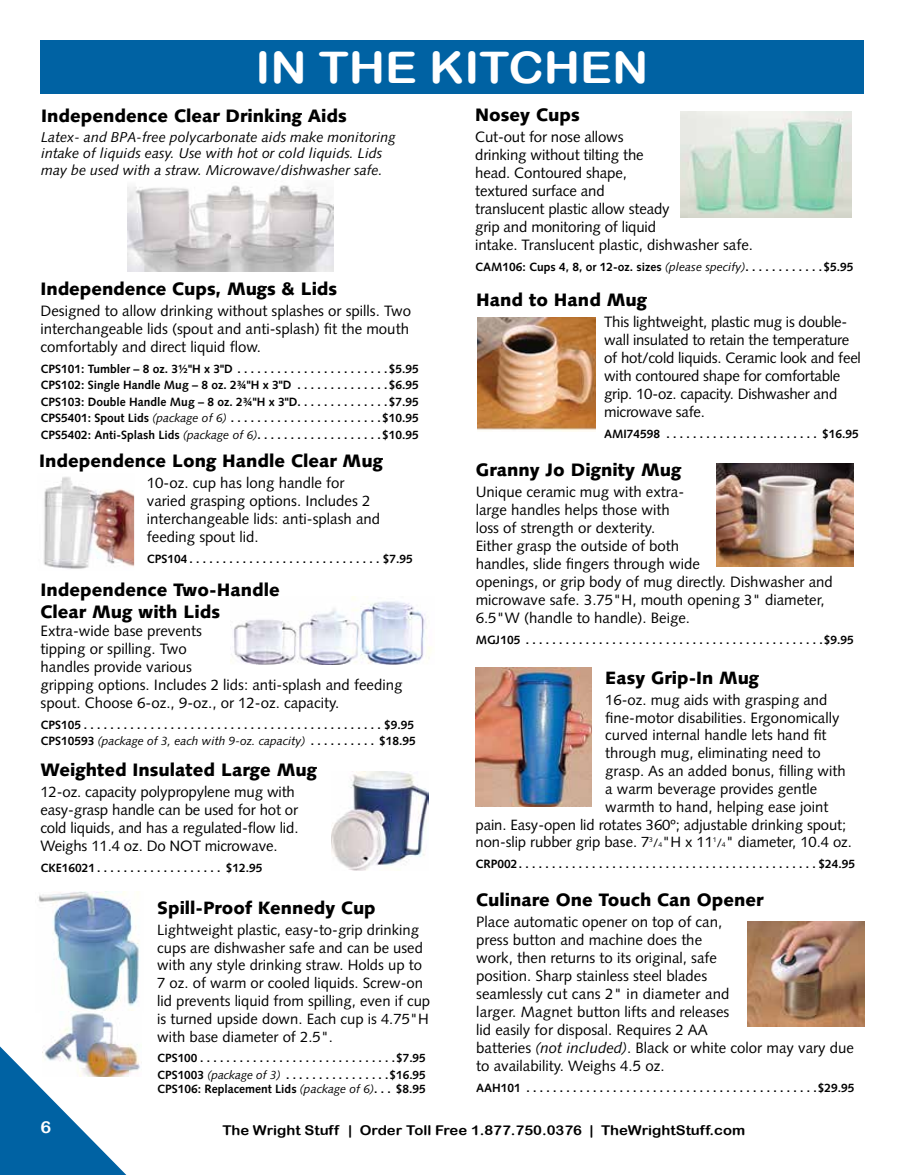
<style>
.page{position:relative;width:905px;height:1175px;background:#fff}
.page>*{position:absolute;margin:0;border:0;box-sizing:border-box;transform-origin:0 0}
.t1{font:43.5px "Arial Rounded MT Bold";color:#fff;scale:1.1 1}
.t2{font:900 18px/21.6px "Syntax LT Std";color:#000}
.t3{font:900 17.85px "Syntax LT Std";color:#000}
.t4{font:16.5px "Arial Rounded MT Bold";color:#fff;scale:1.1 1}
.t5{font:15px/18px "Syntax LT Std";color:#000}
.t6{font:14.85px/17.9px "Syntax LT Std";color:#000}
.t7{font:italic 14.25px/16.5px "Syntax LT Std";color:#000}
.t8{font:13.5px "Arial Rounded MT Bold";color:#000;scale:1.1 1}
.t9{font:700 12px/16.5px "Syntax LT Std";color:#000}
.t10{font:700 11.85px/16.4px "Syntax LT Std";color:#000}
.s1{font-weight:400;font-style:italic}
.s2{font-size:11.85px}
.s3{font-size:6.9px}
.s4{font-style:italic}
</style>
<div class="page">
<svg style="left:0;top:1046px;width:129px;height:128px"></svg>
<div style="left:40px;top:40px;width:823px;height:53px;background:#0062a3"></div>
<img style="left:43px;top:477px;width:90px;height:92px">
<div style="left:37px;top:473px;width:98px;height:98px;border:1px solid #fff"></div>
<img style="left:234px;top:596px;width:198px;height:68px">
<img style="left:127px;top:185px;width:206px;height:86px">
<img style="left:681px;top:112px;width:170px;height:106px">
<img style="left:38px;top:891px;width:101px;height:120px">
<div style="left:41px;top:1011px;width:102px;height:65px;background:#fff"></div>
<img style="left:43px;top:1013px;width:97px;height:63px">
<img style="left:475px;top:667px;width:116px;height:139px">
<img style="left:477px;top:318px;width:118px;height:114px">
<img style="left:332px;top:771px;width:96px;height:99px">
<img style="left:716px;top:463px;width:137px;height:103px">
<img style="left:747px;top:921px;width:117px;height:105px">
<h1 class="t1" style="left:256px;top:41px;width:358px">IN THE KITCHEN</h1>
<p class="t2" style="left:41px;top:105px;width:307px">Independence Clear Drinking Aids</p>
<p class="t7" style="left:41px;top:128px;width:356px">Latex- and BPA-free polycarbonate aids make monitoring intake of liquids easy. Use with hot or cold liquids. Lids may be used with a straw. Microwave/dishwasher safe.</p>
<p class="t2" style="left:41px;top:278px;width:298px">Independence Cups, Mugs &amp; Lids</p>
<p class="t5" style="left:41px;top:302px;width:372px">Designed to allow drinking without splashes or spills. Two interchangeable lids (spout and anti-splash) fit the mouth comfortably and direct liquid flow.</p>
<p class="t9" style="left:41px;top:360px;width:379px;text-align:justify">CPS101: Tumbler – 8 oz. 3½"H x 3"D . . . . . . . . . . . . . . . . . . . . . . $5.95<br>CPS102: Single Handle Mug – 8 oz. 2¾"H x 3"D . . . . . . . . . . . . . $6.95<br>CPS103: Double Handle Mug – 8 oz. 2¾"H x 3"D . . . . . . . . . . . . . $7.95<br>CPS5401: Spout Lids <span class="s1">(package of 6)</span> . . . . . . . . . . . . . . . . . . . . . . $10.95<br>CPS5402: Anti-Splash Lids <span class="s1">(package of 6)</span> . . . . . . . . . . . . . . . . . . $10.95</p>
<p class="t2" style="left:39px;top:450px;width:345px">Independence Long Handle Clear Mug</p>
<p class="t5" style="left:147px;top:474px;width:235px">10-oz. cup has long handle for varied grasping options. Includes 2 interchangeable lids: anti-splash and feeding spout lid.</p>
<p class="t9" style="left:147px;top:551px;width:267px">CPS104 . . . . . . . . . . . . . . . . . . . . . . . . . . . . . $7.95</p>
<p class="t2" style="left:40px;top:579px;width:241px">Independence Two-Handle<br>Clear Mug with Lids</p>
<p class="t5" style="left:40px;top:621px;width:363px">Extra-wide base prevents<br>tipping or spilling. Two<br>handles provide various<br>gripping options. Includes 2 lids: anti-splash and feeding spout. Choose 6-oz., 9-oz., or 12-oz. capacity.</p>
<p class="t9" style="left:40px;top:716px;width:376px">CPS105 . . . . . . . . . . . . . . . . . . . . . . . . . . . . . . . . . . . . . . . . . . . . . $9.95<br>CPS10593 <span class="s1">(package of 3, each with 9-oz. capacity)</span> . . . . . . . . . . $18.95</p>
<p class="t2" style="left:40px;top:759px;width:278px">Weighted Insulated Large Mug</p>
<p class="t5" style="left:40px;top:783px;width:259px">12-oz. capacity polypropylene mug with easy-grasp handle can be used for hot or cold liquids, and has a regulated-flow lid.<br>Weighs 11.4 oz. Do NOT microwave.</p>
<p class="t9" style="left:40px;top:860px;width:223px">CKE16021 . . . . . . . . . . . . . . . . . . . $12.95</p>
<p class="t3" style="left:157px;top:897px;width:220px">Spill-Proof Kennedy Cup</p>
<p class="t6" style="left:157px;top:920px;width:274px">Lightweight plastic, easy-to-grip drinking cups are dishwasher safe and can be used with any style drinking straw. Holds up to 7 oz. of warm or cooled liquids. Screw-on lid prevents liquid from spilling, even if cup is turned upside down. Each cup is 4.75"H with base diameter of 2.5".</p>
<p class="t10" style="left:157px;top:1050px;width:270px">CPS100 . . . . . . . . . . . . . . . . . . . . . . . . . . . . . $7.95<br>CPS1003 <span class="s1">(package of 3)</span> . . . . . . . . . . . . . . . $16.95</p>
<p class="t9" style="left:157px;top:1080px;width:270px">CPS106: Replacement Lids <span class="s1">(package of 6)</span> . . . $8.95</p>
<p class="t2" style="left:475px;top:104px;width:106px">Nosey Cups</p>
<p class="t5" style="left:475px;top:127px;width:279px">Cut-out for nose allows<br>drinking without tilting the<br>head. Contoured shape,<br>textured surface and<br>translucent plastic allow steady<br>grip and monitoring of liquid<br>intake. Translucent plastic, dishwasher safe.</p>
<p class="t9" style="left:475px;top:258px;width:379px">CAM106: Cups 4, 8, or 12-oz. sizes <span class="s1">(please specify)</span> . . . . . . . . . . . $5.95</p>
<p class="t2" style="left:476px;top:289px;width:172px">Hand to Hand Mug</p>
<p class="t5" style="left:604px;top:313px;width:258px">This lightweight, plastic mug is double&shy;wall insulated to retain the temperature of hot/cold liquids. Ceramic look and feel with contoured shape for comfortable grip. 10-oz. capacity. Dishwasher and microwave safe.</p>
<p class="t9" style="left:604px;top:426px;width:256px">AMI74598 . . . . . . . . . . . . . . . . . . . . . . . $16.95</p>
<p class="t2" style="left:475px;top:459px;width:207px">Granny Jo Dignity Mug</p>
<p class="t5" style="left:475px;top:482px;width:358px">Unique ceramic mug with extra-<br>large handles helps those with<br>loss of strength or dexterity.<br>Either grasp the outside of both<br>handles, slide fingers through wide<br>openings, or grip body of mug directly. Dishwasher and microwave safe. 3.75"H, mouth opening 3" diameter, 6.5"W (handle to handle). Beige.</p>
<p class="t9" style="left:475px;top:631px;width:379px">MGJ105 . . . . . . . . . . . . . . . . . . . . . . . . . . . . . . . . . . . . . . . . . . . . $9.95</p>
<p class="t3" style="left:605px;top:667px;width:155px">Easy Grip-In Mug</p>
<p class="t6" style="left:605px;top:690px;width:224px">16-oz. mug aids with grasping and</p>
<p class="t6" style="left:605px;top:708px;width:236px">fine-motor disabilities. Ergonomically</p>
<p class="t6" style="left:605px;top:726px;width:223px">curved internal handle lets hand fit</p>
<p class="t6" style="left:605px;top:744px;width:217px">through mug, eliminating need to</p>
<p class="t6" style="left:605px;top:762px;width:242px">grasp. As an added bonus, filling with</p>
<p class="t6" style="left:605px;top:780px;width:213px">a warm beverage provides gentle</p>
<p class="t6" style="left:605px;top:797px;width:224px">warmth to hand, helping ease joint</p>
<p class="t6" style="left:475px;top:815px;width:372px">pain. Easy-open lid rotates 360º; adjustable drinking spout;</p>
<p class="t6" style="left:475px;top:833px;width:378px">non-slip rubber grip base. 7<sup>3</sup><span class="s2">/</span><span class="s3">4</span>"H x 11<sup>1</sup><span class="s2">/</span><span class="s3">4</span>" diameter, 10.4 oz.</p>
<p class="t9" style="left:475px;top:856px;width:381px">CRP002 . . . . . . . . . . . . . . . . . . . . . . . . . . . . . . . . . . . . . . . . . . . . $24.95</p>
<p class="t2" style="left:476px;top:889px;width:289px">Culinare One Touch Can Opener</p>
<p class="t5" style="left:476px;top:913px;width:379px">Place automatic opener on top of can,<br>press button and machine does the<br>work, then returns to its original, safe<br>position. Sharp stainless steel blades<br>seamlessly cut cans 2" in diameter and<br>larger. Magnet button lifts and releases<br>lid easily for disposal. Requires 2 AA<br>batteries <span class="s4">(not included)</span>. Black or white color may vary due to availability. Weighs 4.5 oz.</p>
<p class="t9" style="left:476px;top:1080px;width:379px">AAH101 . . . . . . . . . . . . . . . . . . . . . . . . . . . . . . . . . . . . . . . . . . . $29.95</p>
<p class="t4" style="left:40px;top:1116px;width:11px">6</p>
<p class="t8" style="left:222px;top:1122px;width:477px">The Wright Stuff | Order Toll Free 1.877.750.0376 | TheWrightStuff.com</p>
</div>
